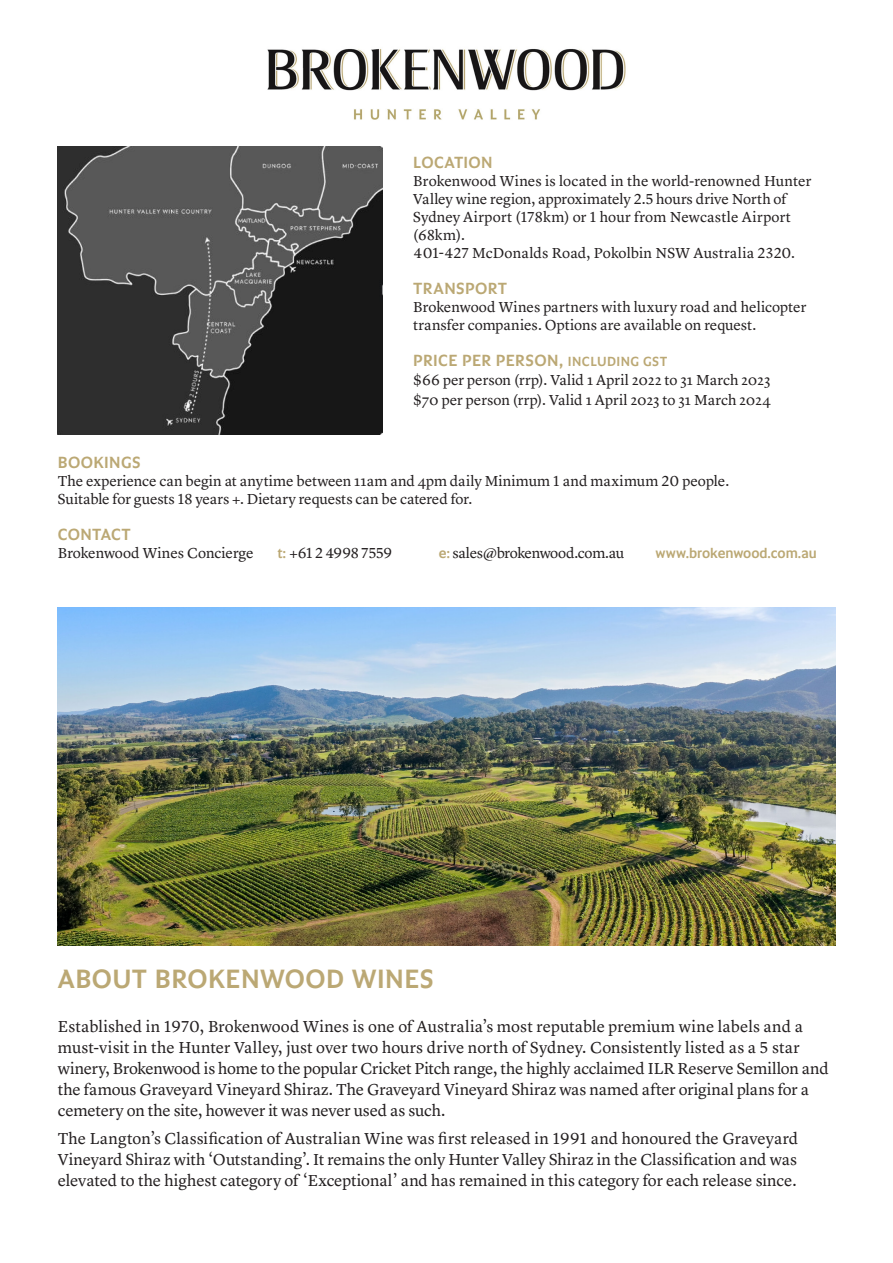
<style>
.page{position:relative;width:893px;height:1263px;background:#fff}
.page>*{position:absolute;margin:0;border:0;box-sizing:border-box;transform-origin:0 0}
.t1{font:500 27px "Altis";letter-spacing:.02em;color:#bba874}
.t2{font:16.5px/21px "Lyon Text";color:#231f20}
.t3{font:500 16.5px "Altis";letter-spacing:.025em;color:#bba874}
.t4{font:15px/18px "Lyon Text";color:#231f20}
.t5{font:15px "Lyon Text";letter-spacing:-.025em;color:#231f20}
.t6{font:500 13.5px "Altis";letter-spacing:-.005em;color:#bba874}
.s1{font-size:13.5px}
.s2{font-family:"Altis";font-weight:500;font-size:13.5px;color:#bba874}
</style>
<div class="page">
<img style="left:58px;top:607px;width:777px;height:339px">
<img style="left:267px;top:48px;width:359px;height:72px">
<img style="left:58px;top:147px;width:325px;height:287px">
<p class="t3" style="left:413px;top:150px;width:81px">LOCATION</p>
<p class="t4" style="left:413px;top:170px;width:399px">Brokenwood Wines is located in the world-renowned Hunter Valley wine region, approximately 2.5 hours drive North of Sydney Airport (178km) or 1 hour from Newcastle Airport (68km).<br>401-427 McDonalds Road, Pokolbin NSW Australia 2320.</p>
<p class="t3" style="left:413px;top:276px;width:95px">TRANSPORT</p>
<p class="t4" style="left:413px;top:296px;width:394px">Brokenwood Wines partners with luxury road and helicopter transfer companies. Options are available on request.</p>
<p class="t3" style="left:413px;top:348px;width:255px">PRICE PER PERSON, <span class="s1">INCLUDING GST</span></p>
<p class="t4" style="left:413px;top:369px;width:359px;line-height:19.5px">$66 per person (rrp). Valid 1 April 2022 to 31 March 2023 $70 per person (rrp). Valid 1 April 2023 to 31 March 2024</p>
<p class="t3" style="left:58px;top:450px;width:84px">BOOKINGS</p>
<p class="t4" style="left:58px;top:471px;width:673px">The experience can begin at anytime between 11am and 4pm daily Minimum 1 and maximum 20 people.<br>Suitable for guests 18 years +. Dietary requests can be catered for.</p>
<p class="t3" style="left:58px;top:522px;width:74px">CONTACT</p>
<p class="t4" style="left:58px;top:543px;width:197px">Brokenwood Wines Concierge</p>
<p class="t4" style="left:278px;top:543px;width:116px"><span class="s2">t:</span> +61 2 4998 7559</p>
<p class="t5" style="left:439px;top:541px;width:187px"><span class="s2">e:</span> sales@brokenwood.com.au</p>
<p class="t6" style="left:656px;top:543px;width:163px">www.brokenwood.com.au</p>
<p class="t1" style="left:58px;top:959px;width:377px">ABOUT BROKENWOOD WINES</p>
<p class="t2" style="left:58px;top:1014px;width:772px">Established in 1970, Brokenwood Wines is one of Australia’s most reputable premium wine labels and a must-visit in the Hunter Valley, just over two hours drive north of Sydney. Consistently listed as a 5 star winery, Brokenwood is home to the popular Cricket Pitch range, the highly acclaimed ILR Reserve Semillon and the famous Graveyard Vineyard Shiraz. The Graveyard Vineyard Shiraz was named after original plans for a cemetery on the site, however it was never used as such.</p>
<p class="t2" style="left:58px;top:1127px;width:742px;text-align:justify">The Langton’s Classification of Australian Wine was first released in 1991 and honoured the Graveyard Vineyard Shiraz with ‘Outstanding’. It remains the only Hunter Valley Shiraz in the Classification and was elevated to the highest category of ‘Exceptional’ and has remained in this category for each release since.</p>
</div>
